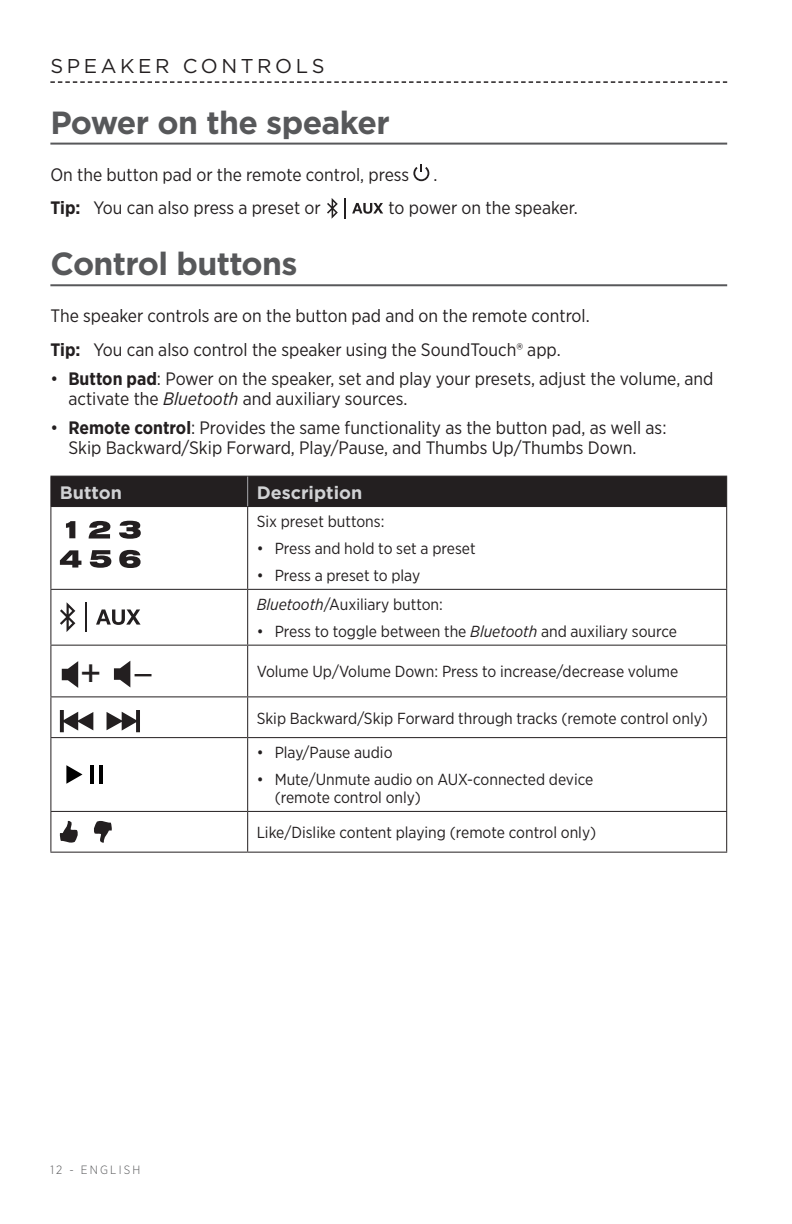
<style>
.page{position:relative;width:792px;height:1224px;background:#fff}
.page>*{position:absolute;margin:0;border:0;box-sizing:border-box;transform-origin:0 0}
.t1{font:36.4px "Arial";color:#231f20}
.Text_Head_1{font:700 32px "Gotham";letter-spacing:-.02em;color:#57585a}
.Section_Head_toc_lef{font:20px "Gotham";letter-spacing:.18em;color:#231f20}
.Text_Under_Head_1{font:18px/20px "Gotham Narrow";color:#231f20}
.Text_Tip{font:18px "Gotham Narrow";color:#231f20}
.Text_Table_Head_1{font:700 18px "Gotham";color:#d1d2d4}
.Text_Table{font:16px/18px "Gotham Narrow";color:#231f20}
.t2{font:300 12px "Gotham Narrow";letter-spacing:.18em;color:#57585a}
.s1{font-weight:700}
.s2{font-style:italic}
.s3{font-size:30.4px}
</style>
<div class="page">
<svg style="left:50px;top:81px;width:677px;height:2px"></svg>
<hr style="left:50px;top:143px;width:677px;height:2px;background:#57585a">
<hr style="left:50px;top:284px;width:677px;height:2px;background:#57585a">
<svg style="left:413px;top:164px;width:16px;height:17px"></svg>
<svg style="left:327px;top:198px;width:11px;height:21px"></svg>
<svg style="left:344px;top:198px;width:1px;height:21px"></svg>
<svg style="left:352px;top:203px;width:31px;height:11px"></svg>
<hr style="left:247px;top:507px;width:1px;height:82px;background:#231f20">
<hr style="left:247px;top:590px;width:1px;height:55px;background:#231f20">
<hr style="left:247px;top:646px;width:1px;height:50px;background:#231f20">
<hr style="left:247px;top:697px;width:1px;height:40px;background:#231f20">
<hr style="left:247px;top:738px;width:1px;height:73px;background:#231f20">
<hr style="left:247px;top:812px;width:1px;height:40px;background:#231f20">
<hr style="left:50px;top:507px;width:1px;height:82px;background:#231f20">
<hr style="left:726px;top:507px;width:1px;height:82px;background:#231f20">
<hr style="left:50px;top:589px;width:198px;height:1px;background:#231f20">
<hr style="left:50px;top:590px;width:1px;height:55px;background:#231f20">
<hr style="left:248px;top:589px;width:479px;height:1px;background:#231f20">
<hr style="left:726px;top:590px;width:1px;height:55px;background:#231f20">
<hr style="left:50px;top:645px;width:198px;height:1px;background:#231f20">
<hr style="left:50px;top:646px;width:1px;height:50px;background:#231f20">
<hr style="left:248px;top:645px;width:479px;height:1px;background:#231f20">
<hr style="left:726px;top:646px;width:1px;height:50px;background:#231f20">
<hr style="left:50px;top:696px;width:198px;height:1px;background:#231f20">
<hr style="left:50px;top:697px;width:1px;height:40px;background:#231f20">
<hr style="left:248px;top:696px;width:479px;height:1px;background:#231f20">
<hr style="left:726px;top:697px;width:1px;height:40px;background:#231f20">
<hr style="left:50px;top:737px;width:198px;height:1px;background:#231f20">
<hr style="left:50px;top:738px;width:1px;height:73px;background:#231f20">
<hr style="left:248px;top:737px;width:479px;height:1px;background:#231f20">
<hr style="left:726px;top:738px;width:1px;height:73px;background:#231f20">
<hr style="left:50px;top:811px;width:198px;height:1px;background:#231f20">
<hr style="left:50px;top:812px;width:1px;height:40px;background:#231f20">
<hr style="left:248px;top:811px;width:479px;height:1px;background:#231f20">
<hr style="left:726px;top:812px;width:1px;height:40px;background:#231f20">
<hr style="left:50px;top:852px;width:198px;height:1px;background:#231f20">
<hr style="left:248px;top:852px;width:479px;height:1px;background:#231f20">
<div style="left:50px;top:476px;width:677px;height:31px;background:#231f20"></div>
<svg style="left:66px;top:521px;width:9px;height:17px"></svg>
<svg style="left:89px;top:521px;width:21px;height:18px"></svg>
<svg style="left:119px;top:521px;width:22px;height:18px"></svg>
<svg style="left:60px;top:550px;width:21px;height:18px"></svg>
<svg style="left:90px;top:550px;width:21px;height:18px"></svg>
<svg style="left:119px;top:550px;width:22px;height:18px"></svg>
<svg style="left:60px;top:602px;width:15px;height:30px"></svg>
<hr style="left:85px;top:602px;width:1px;height:30px;background:#231f20">
<svg style="left:96px;top:609px;width:45px;height:16px"></svg>
<svg style="left:114px;top:661px;width:16px;height:26px"></svg>
<svg style="left:62px;top:661px;width:16px;height:27px"></svg>
<svg style="left:107px;top:710px;width:33px;height:22px"></svg>
<svg style="left:60px;top:710px;width:33px;height:22px"></svg>
<svg style="left:66px;top:765px;width:17px;height:19px"></svg>
<hr style="left:91px;top:765px;width:3px;height:19px;background:#000">
<hr style="left:99px;top:765px;width:3px;height:19px;background:#000">
<svg style="left:60px;top:821px;width:18px;height:22px"></svg>
<svg style="left:94px;top:821px;width:18px;height:22px"></svg>
<p class="Section_Head_toc_lef" style="left:50px;top:54px;width:276px">SPEAKER CONTROLS</p>
<p class="Text_Head_1" style="left:50px;top:101px;width:341px">Power on the speaker</p>
<p class="Text_Under_Head_1" style="left:50px;top:164px;width:360px">On the button pad or the remote control, press</p>
<p class="Text_Under_Head_1" style="left:433px;top:164px;width:6px">.</p>
<p class="Text_Tip" style="left:50px;top:197px;width:272px"><span class="s1">Tip:</span> You can also press a preset or</p>
<p class="Text_Tip" style="left:389px;top:197px;width:191px">to power on the speaker.</p>
<p class="Text_Head_1" style="left:50px;top:243px;width:249px">Control buttons</p>
<p class="Text_Under_Head_1" style="left:50px;top:306px;width:541px">The speaker controls are on the button pad and on the remote control.</p>
<p class="Text_Tip" style="left:50px;top:338px;width:512px"><span class="s1">Tip:</span> You can also control the speaker using the SoundTouch® app.</p>
<p class="Text_Under_Head_1" style="left:68px;top:368px;width:647px;text-indent:-18px">• <span class="s1">Button pad</span>: Power on the speaker, set and play your presets, adjust the volume, and activate the <span class="s2">Bluetooth</span> and auxiliary sources.</p>
<p class="Text_Under_Head_1" style="left:68px;top:417px;width:600px;text-indent:-18px">• <span class="s1">Remote control</span>: Provides the same functionality as the button pad, as well as:<br>Skip Backward/Skip Forward, Play/Pause, and Thumbs Up/Thumbs Down.</p>
<p class="Text_Table_Head_1" style="left:60px;top:480px;width:64px">Button</p>
<p class="Text_Table_Head_1" style="left:257px;top:480px;width:107px">Description</p>
<p class="Text_Table" style="left:257px;top:512px;width:129px">Six preset buttons:</p>
<p class="Text_Table" style="left:257px;top:539px;width:220px">• Press and hold to set a preset</p>
<p class="Text_Table" style="left:257px;top:566px;width:165px">• Press a preset to play</p>
<p class="Text_Table" style="left:257px;top:595px;width:188px"><span class="s2">Bluetooth</span>/Auxiliary button:</p>
<p class="Text_Table" style="left:257px;top:622px;width:422px">• Press to toggle between the <span class="s2">Bluetooth</span> and auxiliary source</p>
<p class="t1" style="left:80px;top:650px;width:73px">+ <span class="s3">–</span></p>
<p class="Text_Table" style="left:257px;top:662px;width:423px">Volume Up/Volume Down: Press to increase/decrease volume</p>
<p class="Text_Table" style="left:257px;top:709px;width:453px">Skip Backward/Skip Forward through tracks (remote control only)</p>
<p class="Text_Table" style="left:257px;top:743px;width:137px">• Play/Pause audio</p>
<p class="Text_Table" style="left:275px;top:770px;width:320px;text-indent:-18px">• Mute/Unmute audio on AUX-connected device (remote control only)</p>
<p class="Text_Table" style="left:257px;top:823px;width:341px">Like/Dislike content playing (remote control only)</p>
<p class="t2" style="left:50px;top:1162px;width:91px">12 - ENGLISH</p>
</div>
